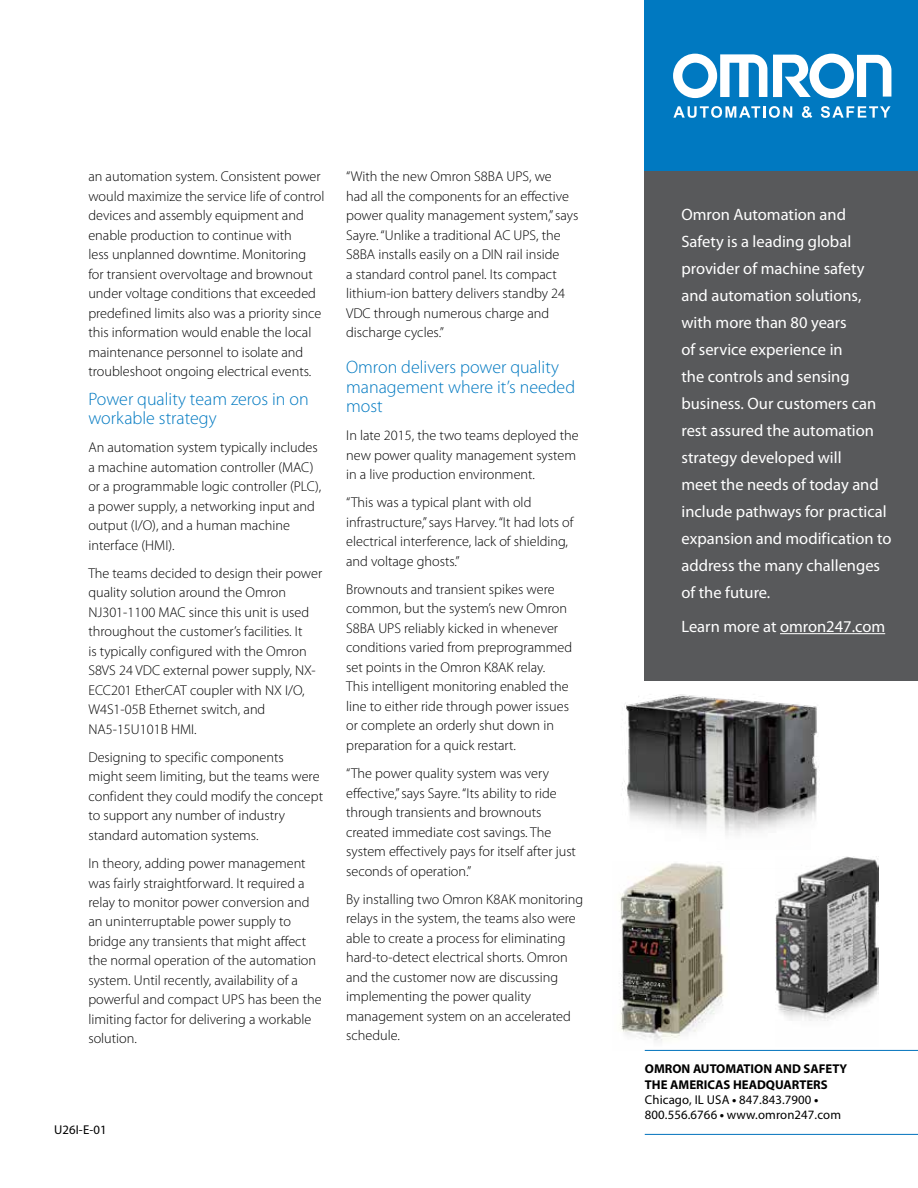
<style>
.page{position:relative;width:918px;height:1188px;background:#fff}
.page>*{position:absolute;margin:0;border:0;box-sizing:border-box;transform-origin:0 0}
.t1{font:300 18px/19.5px "Myriad Pro";color:#0079c1}
.t2{font:16.5px/27px "Myriad Pro";color:#fff}
.t3{font:300 14.25px/19.5px "Myriad Pro";color:#000}
.t4{font:12.75px/15.3px "Myriad Pro";letter-spacing:.01em;color:#000}
.s1{font-weight:700}
</style>
<div class="page">
<div style="left:645px;top:0;width:273px;height:171px;background:#0079c1"></div>
<div style="left:645px;top:171px;width:273px;height:509px;background:#58595b"></div>
<hr style="left:780px;top:633px;width:105px;height:1px;background:#fff">
<img style="left:776px;top:857px;width:103px;height:164px">
<img style="left:622px;top:694px;width:211px;height:174px">
<img style="left:619px;top:861px;width:111px;height:189px">
<svg style="left:773px;top:54px;width:118px;height:44px"></svg>
<svg style="left:673px;top:54px;width:94px;height:44px"></svg>
<svg style="left:673px;top:106px;width:119px;height:12px"></svg>
<svg style="left:802px;top:106px;width:10px;height:12px"></svg>
<svg style="left:821px;top:106px;width:70px;height:12px"></svg>
<hr style="left:645px;top:1134px;width:273px;height:1px;background:#0072bc">
<hr style="left:645px;top:1050px;width:273px;height:1px;background:#0072bc">
<p class="t3" style="left:88px;top:167px;width:238px">an automation system. Consistent power would maximize the service life of control devices and assembly equipment and enable production to continue with<br>less unplanned downtime. Monitoring for transient overvoltage and brownout under voltage conditions that exceeded predefined limits also was a priority since this information would enable the local maintenance personnel to isolate and troubleshoot ongoing electrical events.</p>
<p class="t1" style="left:88px;top:389px;width:222px">Power quality team zeros in on workable strategy</p>
<p class="t3" style="left:88px;top:438px;width:235px">An automation system typically includes a machine automation controller (MAC( or a programmable logic controller (PLC ,( a power supply a, networking input and output O/ I( ,) and a human machine interface (HMI .(</p>
<p class="t3" style="left:88px;top:564px;width:235px">The teams decided to design their power quality solution around the Omron NJ301-1100 MAC since this unit is used throughout the customers’ facilities It.<br>is typically configured with the Omron</p>
<p class="t3" style="left:88px;top:681px;width:218px">ECC201 EtherCAT coupler with NX O/ I ,</p>
<p class="t3" style="left:88px;top:661px;width:229px">8S VS 24 VDC external power supply, NX-</p>
<p class="t3" style="left:88px;top:700px;width:178px">W S4 1-05B Ethernet switch, and<br>NA5-15U101B HMI.</p>
<p class="t3" style="left:88px;top:748px;width:236px">Designing to specific components<br>might seem limiting, but the teams were confident they could modify the concept to support any number of industry standard automation systems.</p>
<p class="t3" style="left:88px;top:854px;width:235px">In theory, adding power management was fairly straightforward It. required a relay to monitor power conversion and an uninterruptable power supply to bridge any transients that might affect the normal operation of the automation system. Until recently, availability of a powerful and compact UPS has been the limiting factor for delivering a workable solution.</p>
<p class="t3" style="left:346px;top:167px;width:234px">“With the new Omron 8S BA UPS, we<br>had all the components for an effective power quality management system” , says Sayre “. Unlike a traditional AC UPS, the<br>8S BA installs easily on a DIN rail inside<br>a standard control panel. Its compact lithium-ion battery delivers standby 24<br>VDC through numerous charge and discharge cycles“.</p>
<p class="t1" style="left:346px;top:358px;width:230px">Omron delivers power quality management where s’i t needed most</p>
<p class="t3" style="left:346px;top:426px;width:234px">In late 2015, the two teams deployed the new power quality management system in a live production environment.</p>
<p class="t3" style="left:346px;top:493px;width:229px">“This was a typical plant with old infrastructure” , says Harvey “. It had lots of electrical interference, lack of shielding, and voltage ghosts“.</p>
<p class="t3" style="left:346px;top:580px;width:228px">Brownouts and transient spikes were common, but the systems’ new Omron<br>8S BA UPS reliably kicked in whenever conditions varied from preprogrammed set points in the Omron 8K AK relay.<br>This intelligent monitoring enabled the line to either ride through power issues or complete an orderly shut down in preparation for a quick restart.</p>
<p class="t3" style="left:346px;top:764px;width:231px">“The power quality system was very effective” , says Sayre “. Its ability to ride through transients and brownouts created immediate cost savings. The system effectively pays for itself after just seconds of operation“.</p>
<p class="t3" style="left:346px;top:889px;width:239px">By installing two Omron 8K AK monitoring relays in the system, the teams also were able to create a process for eliminating hard-to-detect electrical shorts. Omron and the customer now are discussing implementing the power quality management system on an accelerated schedule.</p>
<p class="t4" style="left:54px;top:1122px;width:54px">U26 E-I -01</p>
<p class="t2" style="left:681px;top:202px;width:211px">Omron Automation and<br>Safety is a leading global provider of machine safety and automation solutions, with more than 80 years<br>of service experience in<br>the controls and sensing business. Our customers can rest assured the automation strategy developed will<br>meet the needs of today and include pathways for practical expansion and modification to address the many challenges of the future.</p>
<p class="t2" style="left:681px;top:613px;width:205px">Learn more at omron247.com</p>
<p class="t4" style="left:645px;top:1062px;width:204px"><span class="s1">OMRON AUTOMATION AND SAFETY<br>THE AMERICAS HEADQUARTERS<br></span>Chicago IL, USA <span class="s1">•</span> 847.843.7900 <span class="s1">•<br></span>800.556.6766 <span class="s1">•</span> www.omron247.com</p>
</div>
